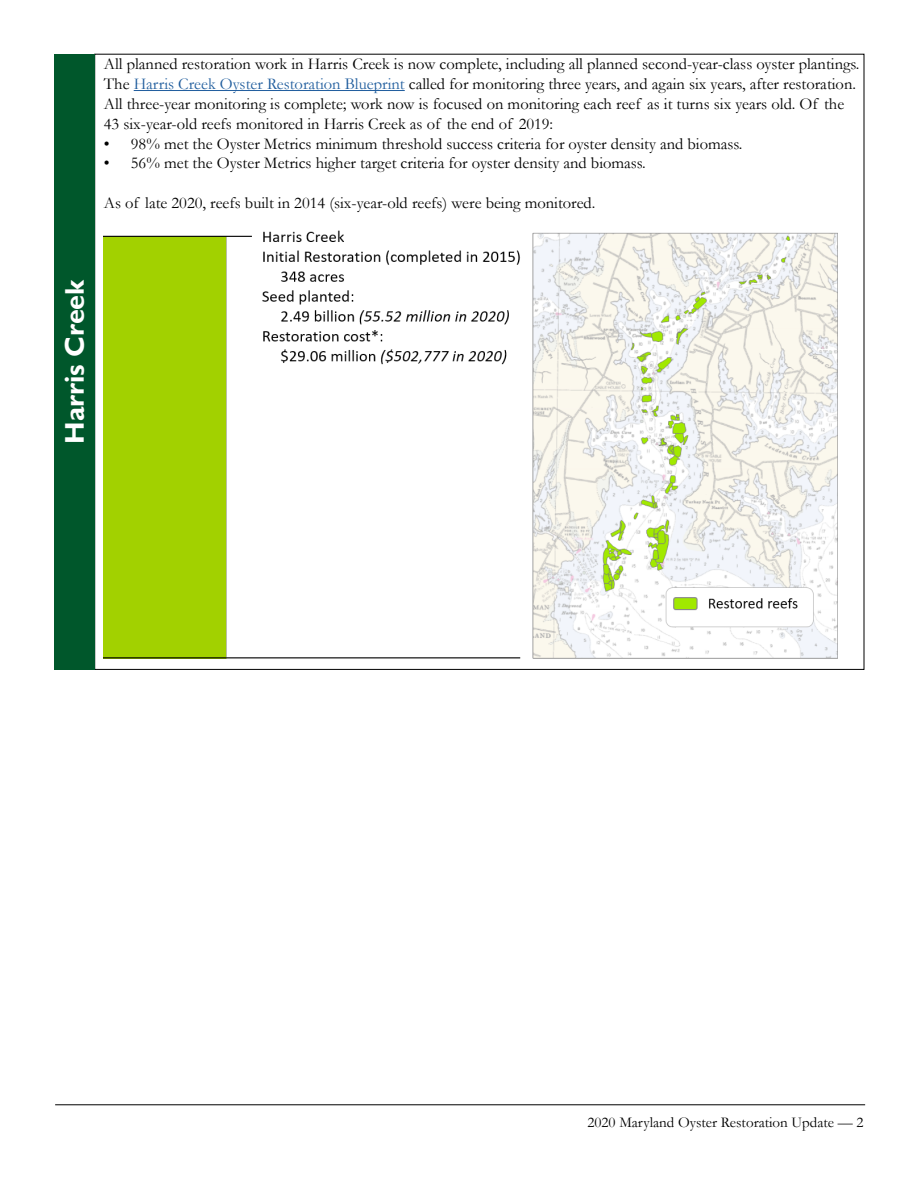
<style>
.page{position:relative;width:918px;height:1188px;background:#fff}
.page>*{position:absolute;margin:0;border:0;box-sizing:border-box;transform-origin:0 0}
.t1{font:700 27px "Gill Sans";color:#fff}
.t2{font:16.5px/19.8px "Garamond";color:#000}
.t3{font:15px "Garamond";color:#000}
.s1{color:#215e9e}
</style>
<div class="page">
<hr style="left:134px;top:90px;width:271px;height:1px;background:#215e9e">
<div style="left:54px;top:54px;width:41px;height:616px;background:#00572b"></div>
<hr style="left:55px;top:1104px;width:810px;height:1px;background:#000">
<img style="left:104px;top:230px;width:734px;height:429px">
<p class="t2" style="left:104px;top:54px;width:757px">All planned restoration work in Harris Creek is now complete, including all planned second-year-class oyster plantings.<br>The <span class="s1">Harris Creek Oyster Restoration Blueprint</span> called for monitoring three years, and again six years, after restoration.<br>All three-year monitoring is complete; work now is focused on monitoring each reef as it turns six years old. Of the 43 six-year-old reefs monitored in Harris Creek as of the end of 2019:</p>
<p class="t2" style="left:104px;top:133px;width:640px">• 98% met the Oyster Metrics minimum threshold success criteria for oyster density and biomass.</p>
<p class="t2" style="left:104px;top:153px;width:544px">• 56% met the Oyster Metrics higher target criteria for oyster density and biomass.</p>
<p class="t2" style="left:104px;top:193px;width:493px">As of late 2020, reefs built in 2014 (six-year-old reefs) were being monitored.</p>
<p class="t1" style="left:58px;top:444px;width:166px;rotate:-90deg">Harris Creek</p>
<p class="t3" style="left:588px;top:1112px;width:278px">2020 Maryland Oyster Restoration Update — 2</p>
</div>
